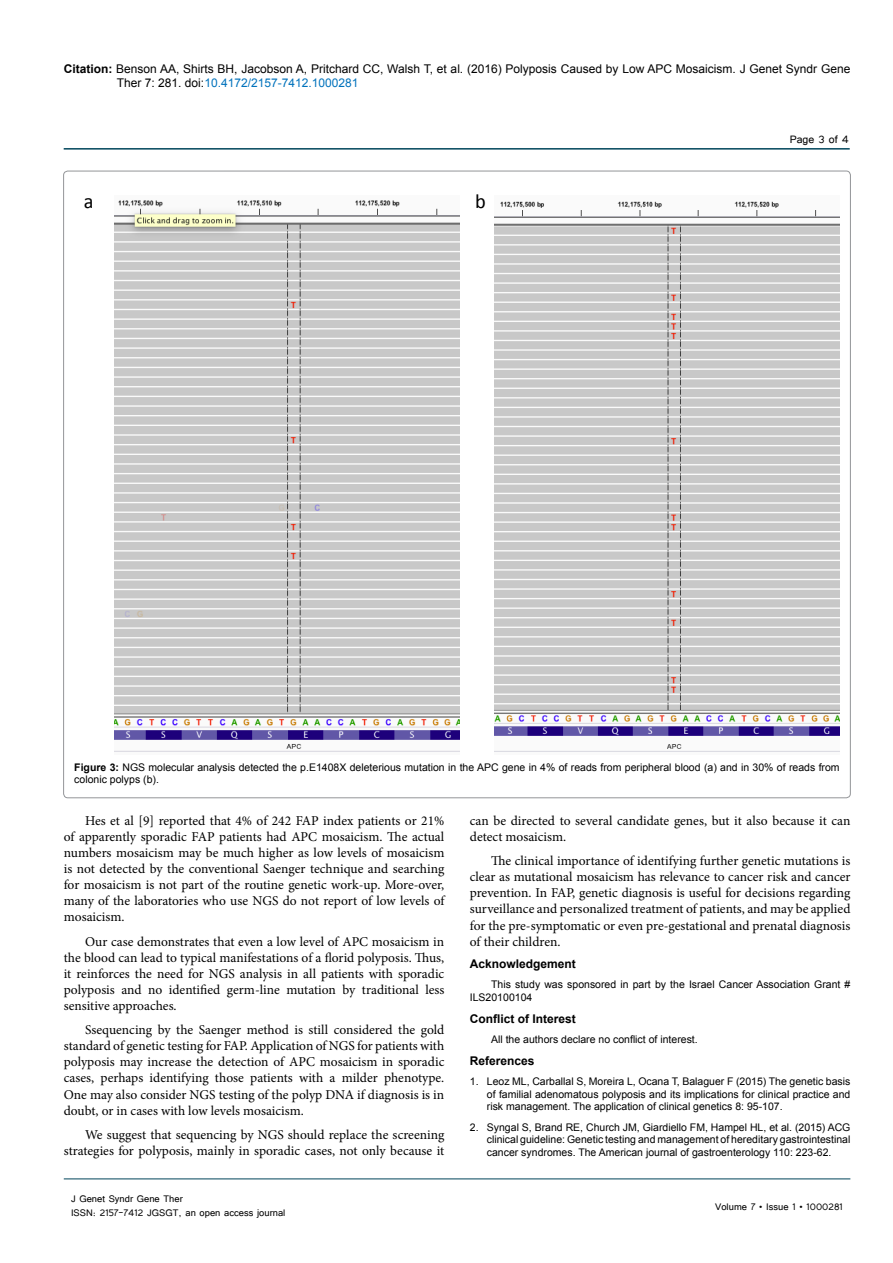
<style>
.page{position:relative;width:893px;height:1263px;background:#fff}
.page>*{position:absolute;margin:0;border:0;box-sizing:border-box;transform-origin:0 0}
.t1{font:20.4px "Calibri";color:#000}
.t2{font:13.5px/16px "Minion Pro";color:#000;text-align:justify}
.t3{font:13.5px "Tunga";color:#000}
.t4{font:12px/14.4px "Arial";color:#000}
.t5{font:12px/14.4px "Tunga";color:#000}
.t6{font:700 12px "Arial";color:#000}
.t7{font:10.5px/12.6px "Arial";color:#000}
.s1{font-weight:700}
.s2{color:#0072bc}
</style>
<div class="page">
<hr style="left:64px;top:148px;width:786px;height:2px;background:#00455b">
<hr style="left:64px;top:1179px;width:786px;height:1px;background:#00455b">
<img style="left:115px;top:200px;width:345px;height:552px">
<img style="left:495px;top:201px;width:345px;height:551px">
<p class="t4" style="left:117px;top:61px;width:735px;text-indent:-53px"><span class="s1">Citation:</span> Benson AA, Shirts BH, Jacobson A, Pritchard CC, Walsh T, et al. (2016) Polyposis Caused by Low APC Mosaicism. J Genet Syndr Gene<br>Ther 7: 281. doi:<span class="s2">10.4172/2157-7412.1000281</span></p>
<p class="t1" style="left:84px;top:189px;width:11px">a</p>
<p class="t1" style="left:475px;top:189px;width:12px">b</p>
<p class="t3" style="left:790px;top:131px;width:61px">Page 3 of 4</p>
<p class="t7" style="left:74px;top:761px;width:767px"><span class="s1">Figure 3:</span> NGS molecular analysis detected the p.E1408X deleterious mutation in the APC gene in 4% of reads from peripheral blood (a) and in 30% of reads from colonic polyps (b).</p>
<p class="t2" style="left:64px;top:812px;width:382px;text-indent:21px">Hes et al [9] reported that 4% of 242 FAP index patients or 21% of apparently sporadic FAP patients had APC mosaicism. The actual numbers mosaicism may be much higher as low levels of mosaicism is not detected by the conventional Saenger technique and searching for mosaicism is not part of the routine genetic work-up. More-over, many of the laboratories who use NGS do not report of low levels of mosaicism.</p>
<p class="t2" style="left:64px;top:933px;width:382px;text-indent:21px">Our case demonstrates that even a low level of APC mosaicism in the blood can lead to typical manifestations of a florid polyposis. Thus, it reinforces the need for NGS analysis in all patients with sporadic polyposis and no identified germ-line mutation by traditional less sensitive approaches.</p>
<p class="t2" style="left:64px;top:1022px;width:382px;text-indent:21px">Ssequencing by the Saenger method is still considered the gold standard of genetic testing for FAP. Application of NGS for patients with polyposis may increase the detection of APC mosaicism in sporadic cases, perhaps identifying those patients with a milder phenotype.<br>One may also consider NGS testing of the polyp DNA if diagnosis is in doubt, or in cases with low levels mosaicism.</p>
<p class="t2" style="left:64px;top:1126px;width:382px;text-align:right">We suggest that sequencing by NGS should replace the screening strategies for polyposis, mainly in sporadic cases, not only because it</p>
<p class="t5" style="left:71px;top:1190px;width:216px">J Genet Syndr Gene Ther<br>ISSN: 2157-7412 JGSGT, an open access journal</p>
<p class="t2" style="left:470px;top:812px;width:382px">can be directed to several candidate genes, but it also because it can detect mosaicism.</p>
<p class="t2" style="left:470px;top:852px;width:382px;text-indent:21px">The clinical importance of identifying further genetic mutations is clear as mutational mosaicism has relevance to cancer risk and cancer prevention. In FAP, genetic diagnosis is useful for decisions regarding surveillance and personalized treatment of patients, and may be applied for the pre-symptomatic or even pre-gestational and prenatal diagnosis of their children.</p>
<p class="t6" style="left:470px;top:955px;width:108px">Acknowledgement</p>
<p class="t7" style="left:470px;top:978px;width:382px;text-indent:21px">This study was sponsored in part by the Israel Cancer Association Grant #<br>ILS20100104</p>
<p class="t6" style="left:470px;top:1010px;width:108px">Conflict of Interest</p>
<p class="t7" style="left:491px;top:1033px;width:208px">All the authors declare no conflict of interest.</p>
<p class="t6" style="left:470px;top:1053px;width:66px">References</p>
<p class="t7" style="left:487px;top:1075px;width:365px;text-align:justify;text-indent:-17px">1. Leoz ML, Carballal S, Moreira L, Ocana T, Balaguer F (2015) The genetic basis of familial adenomatous polyposis and its implications for clinical practice and risk management. The application of clinical genetics 8: 95-107.</p>
<p class="t7" style="left:487px;top:1121px;width:365px;text-align:justify;text-indent:-17px">2. Syngal S, Brand RE, Church JM, Giardiello FM, Hampel HL, et al. (2015) ACG clinical guideline: Genetic testing and management of hereditary gastrointestinal cancer syndromes. The American journal of gastroenterology 110: 223-62.</p>
<p class="t5" style="left:715px;top:1199px;width:129px">Volume 7 • Issue 1 • 1000281</p>
</div>
